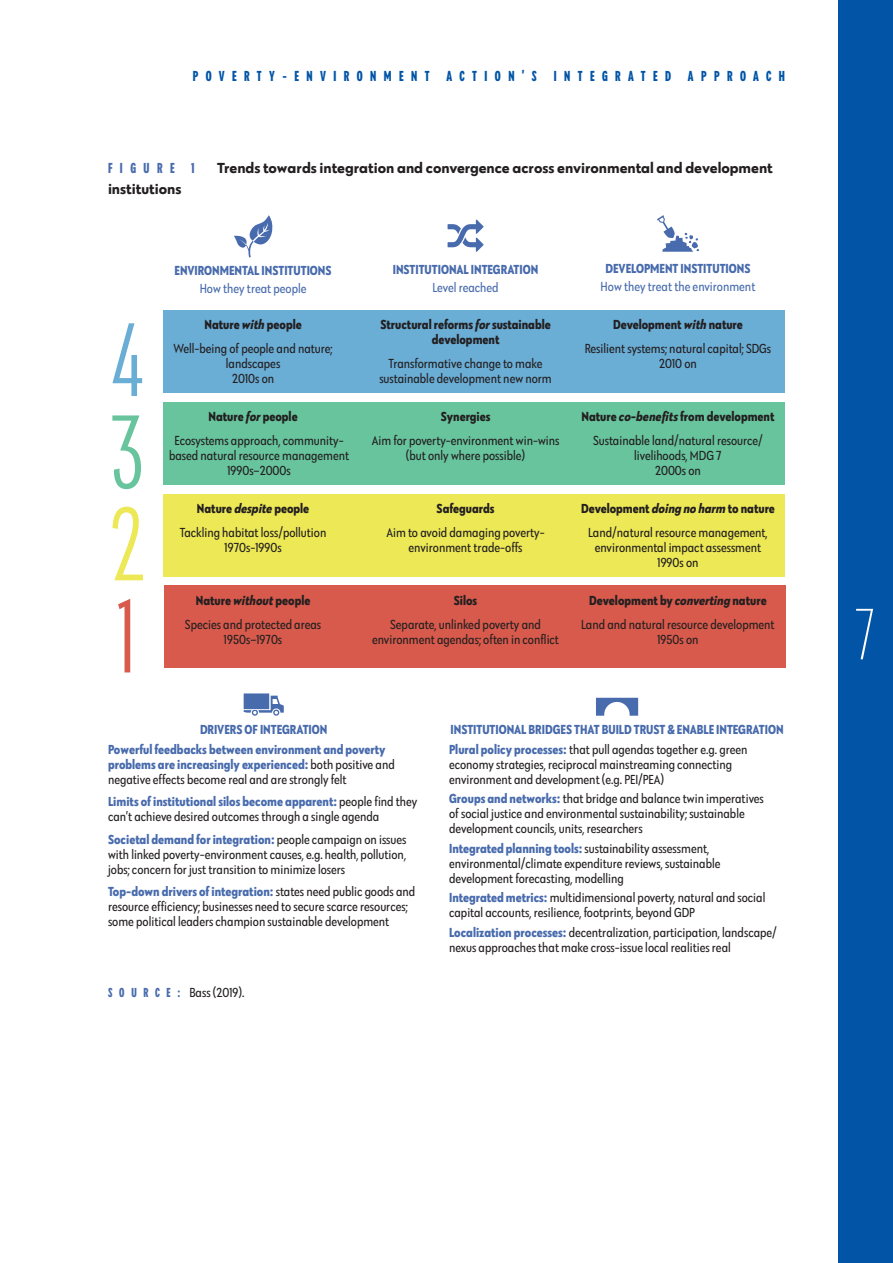
<style>
.page{position:relative;width:893px;height:1263px;background:#fff}
.page>*{position:absolute;margin:0;border:0;box-sizing:border-box;transform-origin:0 0}
.t1{font:300 condensed 108px "Galatea";color:#6aadd5}
.t2{font:300 condensed 108px "Galatea";color:#67c49d}
.t3{font:300 condensed 108px "Galatea";color:#ece856}
.t4{font:300 condensed 108px "Galatea";color:#d75a4c}
.t5{font:100 condensed 75px "Galatea";color:#fff}
.t6{font:700 15px "Galatea";color:#231f20}
.t7{font:700 condensed 15px "Galatea";color:#0154a6}
.t8{font:700 condensed 15px "Galatea";letter-spacing:.5em;color:#486bad}
.t9{font:condensed 13.5px/15px "Galatea";color:#231f20;text-align:center}
.t10{font:700 condensed 13.5px/19.5px "Galatea";color:#486bad}
.t11{font:700 condensed 13.5px/15px "Galatea";color:#231f20;text-align:center}
.t12{font:condensed 13.5px "Galatea";color:#486bad}
.s1{font-weight:700}
.s2{font-weight:700;font-style:italic}
.s3{font-style:italic}
.s4{font-weight:700;color:#486bad}
.s5{font-weight:400;color:#231f20}
</style>
<div class="page">
<div style="left:838px;top:0;width:55px;height:1263px;background:#0154a6"></div>
<div style="left:164px;top:586px;width:622px;height:82px;background:#d75a4c"></div>
<div style="left:164px;top:494px;width:621px;height:82px;background:#ece856"></div>
<div style="left:164px;top:402px;width:621px;height:82px;background:#67c49d"></div>
<div style="left:164px;top:310px;width:621px;height:82px;background:#6aadd5"></div>
<svg style="left:234px;top:215px;width:39px;height:42px"></svg>
<svg style="left:448px;top:220px;width:36px;height:32px"></svg>
<svg style="left:657px;top:215px;width:42px;height:37px"></svg>
<svg style="left:596px;top:698px;width:42px;height:18px"></svg>
<svg style="left:244px;top:693px;width:40px;height:23px"></svg>
<p class="t7" style="left:193px;top:66px;width:26px">P OVERTY</p>
<p class="t7" style="left:283px;top:66px;width:38px">-ENVIRONMENT</p>
<p class="t7" style="left:447px;top:66px;width:25px">A CTION</p>
<p class="t7" style="left:522px;top:66px;width:53px">’S INTE</p>
<p class="t7" style="left:602px;top:66px;width:25px">G RATE</p>
<p class="t7" style="left:665px;top:66px;width:49px">D A PPROAC</p>
<p class="t7" style="left:779px;top:66px;width:8px">H</p>
<p class="t8" style="left:108px;top:158px;width:88px">FIGURE 1</p>
<p class="t6" style="left:217px;top:158px;width:557px">Trends towards integration and convergence across environmental and development</p>
<p class="t6" style="left:108px;top:179px;width:75px">institutions</p>
<p class="t10" style="left:175px;top:261px;width:158px">ENVIRONMENTAL INSTITUTIONS</p>
<p class="t12" style="left:200px;top:280px;width:108px">How they treat people</p>
<h1 class="t1" style="left:111px;top:290px;width:35px">4</h1>
<p class="t9" style="left:174px;top:312px;width:161px;line-height:24px"><span class="s1">Nature</span> <span class="s2">with</span> <span class="s1">people<br></span>Well-being of people and nature;</p>
<p class="t9" style="left:226px;top:355px;width:56px">landscapes<br>2010s on</p>
<h1 class="t2" style="left:112px;top:383px;width:33px">3</h1>
<p class="t9" style="left:174px;top:404px;width:171px;line-height:24px;text-align:left;text-indent:34px"><span class="s1">Nature</span> <span class="s2">for</span> <span class="s1">people<br></span>Ecosystems approach, community-</p>
<p class="t9" style="left:169px;top:448px;width:182px">based natural resource management<br>1990s–2000s</p>
<h1 class="t3" style="left:111px;top:475px;width:33px">2</h1>
<p class="t9" style="left:180px;top:496px;width:148px;line-height:24px"><span class="s1">Nature</span> <span class="s2">despite</span> <span class="s1">people<br></span>Tackling habitat loss/pollution</p>
<p class="t9" style="left:225px;top:540px;width:59px">1970s-1990s</p>
<h1 class="t4" style="left:118px;top:567px;width:19px">1</h1>
<p class="t9" style="left:185px;top:588px;width:138px;line-height:24px"><span class="s1">Nature</span> <span class="s2">without</span> <span class="s1">people<br></span>Species and protected areas</p>
<p class="t9" style="left:224px;top:632px;width:60px">1950s–1970s</p>
<p class="t10" style="left:393px;top:260px;width:147px">INSTITUTIONAL INTEGRATION</p>
<p class="t12" style="left:432px;top:279px;width:68px">Level reached</p>
<p class="t11" style="left:380px;top:316px;width:172px">Structural reforms <span class="s3">for</span> sustainable development</p>
<p class="t9" style="left:379px;top:355px;width:174px">Transformative change to make sustainable development new norm</p>
<p class="t11" style="left:441px;top:409px;width:51px">Synergies</p>
<p class="t9" style="left:372px;top:433px;width:189px">Aim for poverty-environment win-wins (but only where possible)</p>
<p class="t11" style="left:437px;top:501px;width:59px">Safeguards</p>
<p class="t9" style="left:386px;top:525px;width:160px">Aim to avoid damaging poverty&shy;environment trade-offs</p>
<p class="t11" style="left:454px;top:593px;width:25px">Silos</p>
<p class="t9" style="left:372px;top:617px;width:188px">Separate, unlinked poverty and environment agendas; often in conflict</p>
<p class="t10" style="left:605px;top:258px;width:147px">DEVELOPMENT INSTITUTIONS</p>
<p class="t12" style="left:601px;top:277px;width:156px">How they treat the environment</p>
<p class="t9" style="left:585px;top:312px;width:188px;line-height:24px"><span class="s1">Development</span> <span class="s2">with</span> <span class="s1">nature<br></span>Resilient systems; natural capital; SDGs</p>
<p class="t9" style="left:659px;top:355px;width:39px">2010 on</p>
<p class="t9" style="left:581px;top:404px;width:194px;line-height:24px"><span class="s1">Nature</span> <span class="s2">co-benefits</span> <span class="s1">from development<br></span>Sustainable land/natural resource/</p>
<p class="t9" style="left:634px;top:448px;width:89px">livelihoods, MDG 7<br>2000s on</p>
<p class="t9" style="left:581px;top:496px;width:195px;line-height:24px"><span class="s1">Development</span> <span class="s2">doing no harm</span> <span class="s1">to nature<br></span>Land/natural resource management,</p>
<p class="t9" style="left:595px;top:540px;width:168px">environmental impact assessment<br>1990s on</p>
<p class="t9" style="left:581px;top:588px;width:195px;line-height:24px"><span class="s1">Development by</span> <span class="s2">converting</span> <span class="s1">nature<br></span>Land and natural resource development</p>
<p class="t9" style="left:657px;top:632px;width:43px">1950s on</p>
<p class="t10" style="left:108px;top:719px;width:279px;text-indent:92px">DRIVERS OF INTEGRATION<br>Powerful feedbacks between environment and poverty</p>
<p class="t9" style="left:108px;top:756px;width:288px;text-align:left"><span class="s4">problems are increasingly experienced:</span> both positive and negative effects become real and are strongly felt</p>
<p class="t9" style="left:108px;top:794px;width:311px;text-align:left"><span class="s4">Limits of institutional silos become apparent:</span> people find they can’t achieve desired outcomes through a single agenda</p>
<p class="t9" style="left:108px;top:831px;width:300px;text-align:justify"><span class="s4">Societal demand for integration:</span> people campaign on issues with linked poverty-environment causes, e.g. health, pollution, jobs; concern for just transition to minimize losers</p>
<p class="t9" style="left:108px;top:884px;width:309px;text-align:left"><span class="s4">Top-down drivers of integration:</span> states need public goods and resource efficiency; businesses need to secure scarce resources; some political leaders champion sustainable development</p>
<p class="t9" style="left:108px;top:984px;width:138px"><span class="s4">S O U R C E :</span> Bass (2019).</p>
<p class="t10" style="left:449px;top:719px;width:336px">INSTITUTIONAL BRIDGES THAT BUILD TRUST &amp; ENABLE INTEGRATION<br>Plural policy processes: <span class="s5">that pull agendas together e.g. green</span></p>
<p class="t9" style="left:449px;top:756px;width:285px;text-align:left">economy strategies, reciprocal mainstreaming connecting environment and development (e.g. PEI/PEA)</p>
<p class="t9" style="left:449px;top:791px;width:316px;text-align:left"><span class="s4">Groups and networks:</span> that bridge and balance twin imperatives of social justice and environmental sustainability; sustainable development councils, units, researchers</p>
<p class="t9" style="left:449px;top:840px;width:273px;text-align:left"><span class="s4">Integrated planning tools:</span> sustainability assessment, environmental/climate expenditure reviews, sustainable development forecasting, modelling</p>
<p class="t9" style="left:449px;top:890px;width:318px;text-align:left"><span class="s4">Integrated metrics:</span> multidimensional poverty, natural and social capital accounts, resilience, footprints, beyond GDP</p>
<p class="t9" style="left:449px;top:924px;width:329px;text-align:left"><span class="s4">Localization processes:</span> decentralization, participation, landscape/ nexus approaches that make cross-issue local realities real</p>
<h2 class="t5" style="left:856px;top:586px;width:21px">7</h2>
</div>
